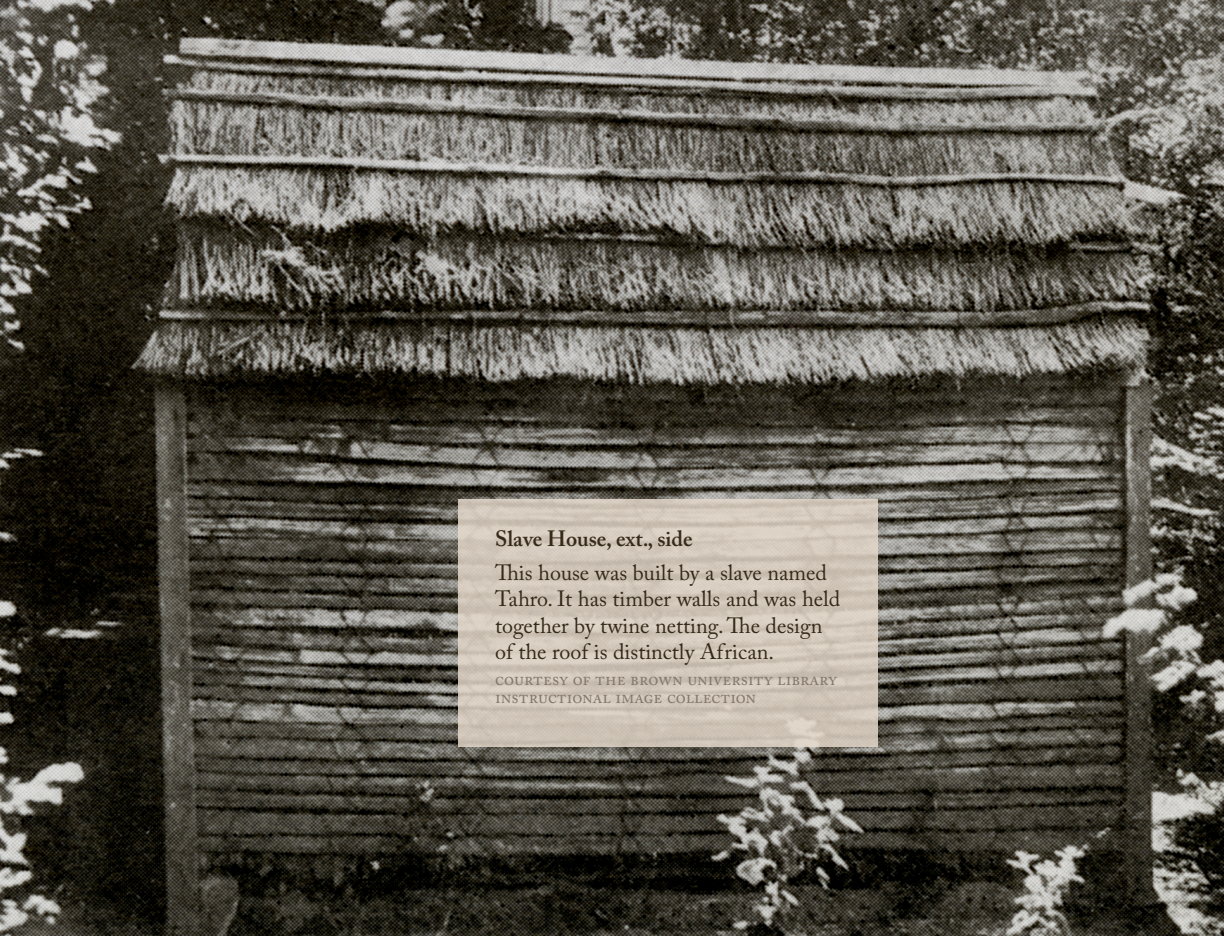
<style>
.page{position:relative;width:1224px;height:936px;background:#fff}
.page>*{position:absolute;margin:0;border:0;box-sizing:border-box;transform-origin:0 0}
.Description{font:22px/26.4px "Adobe Caslon Pro";color:#352918}
.Artwork{font:600 22px "Adobe Caslon Pro";color:#352918}
.Courtesy{font:18px/18px "Adobe Caslon Pro";color:#84786d}
</style>
<div class="page">
<img style="left:0;top:0;width:1224px;height:936px">
<svg style="left:458px;top:499px;width:420px;height:248px;background:#d0c6b9"></svg>
<p class="Artwork" style="left:495px;top:525px;width:199px">Slave House, ext., side</p>
<p class="Description" style="left:495px;top:559px;width:347px">This house was built by a slave named Tahro. It has timber walls and was held together by twine netting. The design of the roof is distinctly African.</p>
<p class="Courtesy" style="left:495px;top:669px;width:343px">Courtesy of the Brown University Library<br>Instructional Image Collection</p>
</div>
